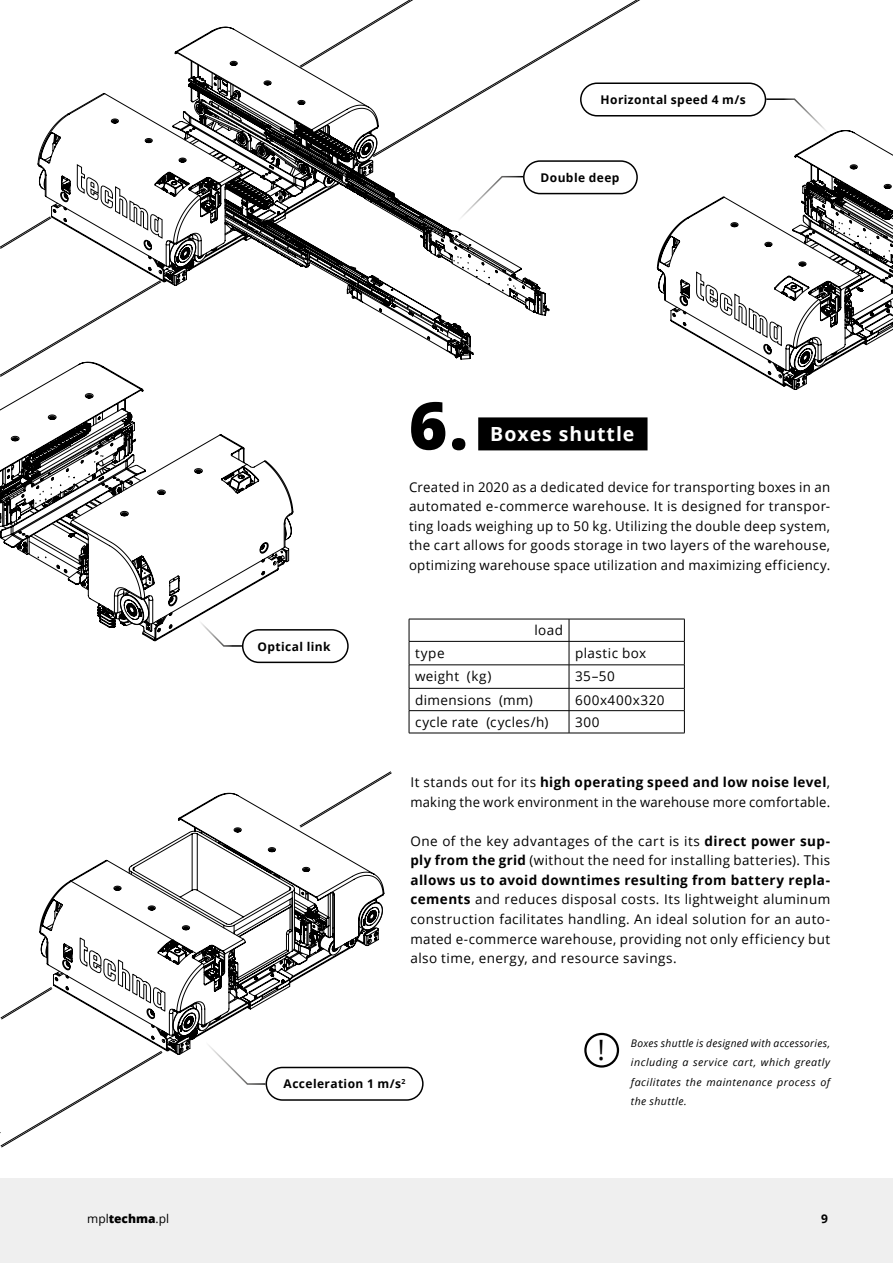
<style>
.page{position:relative;width:893px;height:1263px;background:#fff}
.page>*{position:absolute;margin:0;border:0;box-sizing:border-box;transform-origin:0 0}
.TEKST_ciągły{font:800 65.85px "Open Sans";color:#000}
.w_ramkach{font:28.05px "Open Sans";color:#000}
.nazwa_urzadzenia{font:700 19.5px "Open Sans";letter-spacing:.05em;color:#fff}
.TEKST_ciągły-2{font:13.5px/19.5px "Open Sans";letter-spacing:.025em;color:#000;text-align:justify}
.TEKST_ciągły-3{font:13.5px "Open Sans";letter-spacing:.045em;color:#000}
.w_ramkach-2{font:700 12px "Open Sans";letter-spacing:.035em;color:#000}
.t1{font:12px "Open Sans";color:#000}
.ciekawostki{font:italic 10.5px/19.5px "Open Sans";letter-spacing:.045em;color:#000;text-align:justify}
.s1{font-weight:700}
.s2{font-weight:800}
</style>
<div class="page">
<div style="left:0;top:1178px;width:893px;height:85px;background:#efefef"></div>
<svg style="left:2px;top:377px;width:142px;height:31px"></svg>
<div style="left:584px;top:1033px;width:35px;height:34px;border:2px solid #000;border-radius:50%"></div>
<div style="left:478px;top:417px;width:169px;height:33px;background:#000"></div>
<div style="left:580px;top:82px;width:186px;height:35px;border:2px solid #000;border-radius:16px"></div>
<div style="left:266px;top:1067px;width:158px;height:34px;border:2px solid #000;border-radius:16px"></div>
<div style="left:242px;top:629px;width:107px;height:34px;border:2px solid #000;border-radius:16px"></div>
<svg style="left:657px;top:243px;width:159px;height:147px"></svg>
<svg style="left:664px;top:130px;width:229px;height:241px"></svg>
<div style="left:523px;top:160px;width:115px;height:34px;border:2px solid #000;border-radius:16px"></div>
<svg style="left:0;top:408px;width:293px;height:239px"></svg>
<hr style="left:409px;top:619px;width:160px;height:1px;background:#000">
<hr style="left:569px;top:619px;width:116px;height:1px;background:#000">
<hr style="left:409px;top:641px;width:160px;height:1px;background:#000">
<hr style="left:569px;top:641px;width:116px;height:1px;background:#000">
<hr style="left:409px;top:665px;width:160px;height:1px;background:#000">
<hr style="left:569px;top:665px;width:116px;height:1px;background:#000">
<hr style="left:409px;top:688px;width:160px;height:1px;background:#000">
<hr style="left:569px;top:688px;width:116px;height:1px;background:#000">
<hr style="left:409px;top:710px;width:160px;height:1px;background:#000">
<svg style="left:409px;top:619px;width:1px;height:114px"></svg>
<hr style="left:569px;top:710px;width:116px;height:1px;background:#000">
<svg style="left:569px;top:619px;width:1px;height:114px"></svg>
<svg style="left:684px;top:619px;width:1px;height:114px"></svg>
<hr style="left:409px;top:733px;width:160px;height:1px;background:#000">
<hr style="left:569px;top:733px;width:116px;height:1px;background:#000">
<svg style="left:765px;top:98px;width:65px;height:36px"></svg>
<svg style="left:0;top:22px;width:549px;height:355px"></svg>
<svg style="left:0;top:771px;width:392px;height:376px"></svg>
<svg style="left:373px;top:0;width:290px;height:157px"></svg>
<p class="w_ramkach-2" style="left:600px;top:91px;width:147px">Horizontal speed 4 m/s</p>
<p class="w_ramkach-2" style="left:540px;top:169px;width:81px">Double deep</p>
<p class="TEKST_ciągły" style="left:409px;top:375px;width:61px">6.</p>
<p class="nazwa_urzadzenia" style="left:490px;top:421px;width:146px">Boxes shuttle</p>
<p class="TEKST_ciągły-2" style="left:409px;top:477px;width:423px">Created in 2020 as a dedicated device for transporting boxes in an automated e-commerce warehouse. It is designed for transpor&shy;ting loads weighing up to 50 kg. Utilizing the double deep system, the cart allows for goods storage in two layers of the warehouse, optimizing warehouse space utilization and maximizing efficiency.</p>
<p class="w_ramkach-2" style="left:257px;top:638px;width:75px">Optical link</p>
<p class="TEKST_ciągły-2" style="left:534px;top:620px;width:30px">load</p>
<p class="TEKST_ciągły-2" style="left:415px;top:643px;width:31px">type</p>
<p class="TEKST_ciągły-2" style="left:575px;top:643px;width:73px">plastic box</p>
<p class="TEKST_ciągły-2" style="left:415px;top:666px;width:78px">weight (kg)</p>
<p class="TEKST_ciągły-2" style="left:575px;top:666px;width:41px">35–50</p>
<p class="TEKST_ciągły-2" style="left:415px;top:690px;width:119px">dimensions (mm)</p>
<p class="TEKST_ciągły-3" style="left:575px;top:690px;width:91px">600x400x320</p>
<p class="TEKST_ciągły-2" style="left:415px;top:712px;width:135px">cycle rate (cycles/h)</p>
<p class="TEKST_ciągły-2" style="left:575px;top:712px;width:26px">300</p>
<p class="TEKST_ciągły-2" style="left:410px;top:772px;width:421px">It stands out for its <span class="s1">high operating speed and low noise level</span>, making the work environment in the warehouse more comfortable.</p>
<p class="TEKST_ciągły-2" style="left:410px;top:831px;width:421px">One of the key advantages of the cart is its <span class="s1">direct power sup&shy;ply from the grid</span> (without the need for installing batteries). This <span class="s1">allows us to avoid downtimes resulting from battery repla&shy;cements</span> and reduces disposal costs. Its lightweight aluminum construction facilitates handling. An ideal solution for an auto&shy;mated e-commerce warehouse, providing not only efficiency but also time, energy, and resource savings.</p>
<p class="w_ramkach-2" style="left:284px;top:1075px;width:123px">Acceleration 1 m/s<sup>2</sup></p>
<p class="w_ramkach" style="left:597px;top:1031px;width:9px">!</p>
<p class="ciekawostki" style="left:631px;top:1033px;width:201px">Boxes shuttle is designed with accessories, including a service cart, which greatly facilitates the maintenance process of the shuttle.</p>
<p class="t1" style="left:87px;top:1210px;width:84px">mpl<span class="s2">techma</span>.pl</p>
<p class="w_ramkach-2" style="left:821px;top:1210px;width:8px">9</p>
</div>
